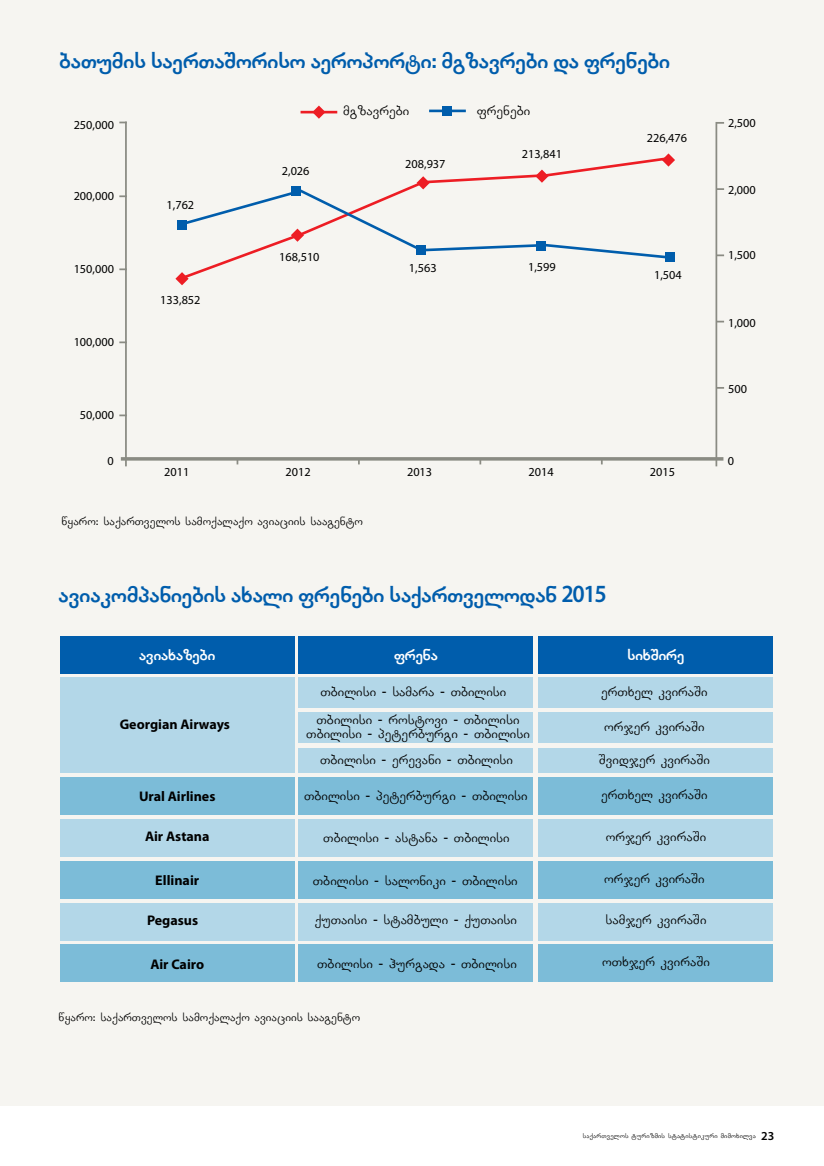
<style>
.page{position:relative;width:824px;height:1166px;background:#fff}
.page>*{position:absolute;margin:0;border:0;box-sizing:border-box;transform-origin:0 0}
.t1{font:700 22.75px "A Kolkhety N";color:#005dac}
.t2{font:700 15.75px "A Kolkhety N";color:#fff}
.t3{font:14px/14px "A Kolkhety N";color:#000;text-align:center}
.t4{font:700 14px "Myriad Pro";color:#000}
.t5{font:12.25px "Myriad Pro";color:#000}
.t6{font:12.25px "A Kolkhety N";color:#000}
.t7{font:7px "A Kolkhety N";letter-spacing:.025em;color:#000}
.s1{font-family:"Myriad Pro";font-weight:600;font-size:12.25px}
</style>
<div class="page">
<div style="left:0;top:0;width:823px;height:1105px;background:#f6f5f1"></div>
<div style="left:298px;top:819px;width:235px;height:37px;background:#b3d7e8"></div>
<div style="left:538px;top:819px;width:235px;height:37px;background:#b3d7e8"></div>
<div style="left:60px;top:819px;width:234px;height:37px;background:#b3d7e8"></div>
<div style="left:298px;top:777px;width:235px;height:37px;background:#7cbcd8"></div>
<div style="left:538px;top:777px;width:235px;height:37px;background:#7cbcd8"></div>
<div style="left:60px;top:777px;width:234px;height:37px;background:#7cbcd8"></div>
<div style="left:298px;top:903px;width:235px;height:37px;background:#b3d7e8"></div>
<div style="left:538px;top:903px;width:235px;height:37px;background:#b3d7e8"></div>
<div style="left:60px;top:903px;width:234px;height:37px;background:#b3d7e8"></div>
<div style="left:298px;top:861px;width:235px;height:37px;background:#7cbcd8"></div>
<div style="left:298px;top:945px;width:235px;height:37px;background:#7cbcd8"></div>
<div style="left:538px;top:861px;width:235px;height:37px;background:#7cbcd8"></div>
<div style="left:538px;top:945px;width:235px;height:37px;background:#7cbcd8"></div>
<div style="left:60px;top:861px;width:234px;height:37px;background:#7cbcd8"></div>
<div style="left:60px;top:945px;width:234px;height:37px;background:#7cbcd8"></div>
<div style="left:298px;top:636px;width:235px;height:37px;background:#005dac"></div>
<div style="left:538px;top:636px;width:235px;height:37px;background:#005dac"></div>
<div style="left:60px;top:636px;width:234px;height:37px;background:#005dac"></div>
<div style="left:298px;top:677px;width:235px;height:31px;background:#b3d7e8"></div>
<div style="left:298px;top:748px;width:235px;height:25px;background:#b3d7e8"></div>
<div style="left:298px;top:712px;width:235px;height:31px;background:#b3d7e8"></div>
<div style="left:538px;top:677px;width:235px;height:31px;background:#b3d7e8"></div>
<div style="left:538px;top:748px;width:235px;height:25px;background:#b3d7e8"></div>
<div style="left:538px;top:712px;width:235px;height:31px;background:#b3d7e8"></div>
<div style="left:60px;top:677px;width:234px;height:96px;background:#b3d7e8"></div>
<svg style="left:312px;top:106px;width:13px;height:13px"></svg>
<hr style="left:300px;top:111px;width:37px;height:2px;background:#ed1d24">
<hr style="left:429px;top:110px;width:37px;height:2px;background:#005dac">
<div style="left:443px;top:106px;width:9px;height:10px;background:#005dac"></div>
<svg style="left:717px;top:122px;width:7px;height:2px"></svg>
<svg style="left:717px;top:188px;width:7px;height:2px"></svg>
<svg style="left:717px;top:254px;width:7px;height:2px"></svg>
<svg style="left:717px;top:387px;width:7px;height:2px"></svg>
<svg style="left:119px;top:195px;width:6px;height:2px"></svg>
<svg style="left:119px;top:268px;width:6px;height:2px"></svg>
<svg style="left:119px;top:341px;width:6px;height:2px"></svg>
<svg style="left:119px;top:414px;width:6px;height:2px"></svg>
<svg style="left:121px;top:457px;width:602px;height:4px;background:#969790"></svg>
<hr style="left:125px;top:122px;width:2px;height:344px;background:#8a8b83">
<hr style="left:715px;top:122px;width:2px;height:344px;background:#8a8b83">
<div style="left:665px;top:253px;width:10px;height:9px;background:#005dac"></div>
<svg style="left:175px;top:272px;width:14px;height:13px"></svg>
<svg style="left:177px;top:153px;width:498px;height:107px"></svg>
<h1 class="t1" style="left:60px;top:50px;width:611px">BATUMIS SAERTASORISO AEROPORTI: MGZAVREBI DA FRENEBI</h1>
<p class="t3" style="left:343px;top:105px;width:67px">MGZAVREBI</p>
<p class="t3" style="left:476px;top:105px;width:55px">FRENEBI</p>
<p class="t5" style="left:74px;top:118px;width:42px">250,000</p>
<p class="t5" style="left:74px;top:189px;width:42px">200,000</p>
<p class="t5" style="left:74px;top:262px;width:42px">150,000</p>
<p class="t5" style="left:74px;top:335px;width:42px">100,000</p>
<p class="t5" style="left:80px;top:408px;width:35px">50,000</p>
<p class="t5" style="left:166px;top:197px;width:29px">1,762</p>
<p class="t5" style="left:160px;top:292px;width:42px">133,852</p>
<p class="t5" style="left:282px;top:163px;width:29px">2,026</p>
<p class="t5" style="left:279px;top:250px;width:42px">168,510</p>
<p class="t5" style="left:405px;top:156px;width:42px">208,937</p>
<p class="t5" style="left:521px;top:146px;width:42px">213,841</p>
<p class="t5" style="left:409px;top:260px;width:29px">1,563</p>
<p class="t5" style="left:528px;top:259px;width:29px">1,599</p>
<p class="t5" style="left:646px;top:131px;width:42px">226,476</p>
<p class="t5" style="left:654px;top:267px;width:29px">1,504</p>
<p class="t5" style="left:728px;top:115px;width:29px">2,500</p>
<p class="t5" style="left:728px;top:182px;width:29px">2,000</p>
<p class="t5" style="left:728px;top:248px;width:29px">1,500</p>
<p class="t5" style="left:728px;top:315px;width:29px">1,000</p>
<p class="t5" style="left:728px;top:381px;width:20px">500</p>
<p class="t5" style="left:107px;top:453px;width:8px">0</p>
<p class="t5" style="left:727px;top:453px;width:8px">0</p>
<p class="t5" style="left:164px;top:465px;width:27px">2011</p>
<p class="t5" style="left:285px;top:465px;width:27px">2012</p>
<p class="t5" style="left:407px;top:465px;width:27px">2013</p>
<p class="t5" style="left:528px;top:465px;width:27px">2014</p>
<p class="t5" style="left:650px;top:465px;width:27px">2015</p>
<p class="t6" style="left:61px;top:515px;width:303px">WYARO: SAQARTVELOS SAMOQALAQO AVIACIIS SAAGENTO</p>
<h1 class="t1" style="left:59px;top:584px;width:549px">AVIAKOMPANIEBIS AXALI FRENEBI SAQARTVELODAN 2015</h1>
<p class="t2" style="left:139px;top:647px;width:77px">AVIAXAZEBI</p>
<p class="t2" style="left:394px;top:647px;width:45px">FRENA</p>
<p class="t2" style="left:627px;top:647px;width:58px">SIXSIRE</p>
<p class="t3" style="left:320px;top:685px;width:187px">TBILISI - SAMARA - TBILISI</p>
<p class="t3" style="left:601px;top:685px;width:108px">ERTXEL KVIRASI</p>
<p class="t4" style="left:120px;top:715px;width:112px">Georgian Airways</p>
<p class="t3" style="left:306px;top:713px;width:225px">TBILISI - ROSTOVI - TBILISI<br>TBILISI - PETERBURGI - TBILISI</p>
<p class="t3" style="left:604px;top:720px;width:102px">ORJER KVIRASI</p>
<p class="t3" style="left:320px;top:754px;width:194px">TBILISI - EREVANI - TBILISI</p>
<p class="t3" style="left:599px;top:753px;width:112px">SVIDJER KVIRASI</p>
<p class="t4" style="left:139px;top:787px;width:78px">Ural Airlines</p>
<p class="t3" style="left:304px;top:790px;width:225px">TBILISI - PETERBURGI - TBILISI</p>
<p class="t4" style="left:145px;top:827px;width:66px">Air Astana</p>
<p class="t3" style="left:323px;top:831px;width:188px">TBILISI - ASTANA - TBILISI</p>
<p class="t3" style="left:601px;top:788px;width:108px">ERTXEL KVIRASI</p>
<p class="t3" style="left:605px;top:830px;width:102px">ORJER KVIRASI</p>
<p class="t4" style="left:155px;top:871px;width:45px">Ellinair</p>
<p class="t3" style="left:313px;top:874px;width:206px">TBILISI - SALONIKI - TBILISI</p>
<p class="t3" style="left:604px;top:872px;width:102px">ORJER KVIRASI</p>
<p class="t4" style="left:147px;top:911px;width:53px">Pegasus</p>
<p class="t3" style="left:315px;top:913px;width:203px">QUTAISI - STAMBULI - QUTAISI</p>
<p class="t3" style="left:605px;top:913px;width:102px">SAMJER KVIRASI</p>
<p class="t4" style="left:150px;top:955px;width:55px">Air Cairo</p>
<p class="t3" style="left:317px;top:957px;width:201px">TBILISI - HURGADA - TBILISI</p>
<p class="t3" style="left:602px;top:955px;width:109px">OTXJER KVIRASI</p>
<p class="t6" style="left:59px;top:1010px;width:303px">WYARO: SAQARTVELOS SAMOQALAQO AVIACIIS SAAGENTO</p>
<p class="t7" style="left:582px;top:1132px;width:193px">SAQARTVELOS TURIZMIS STATISTIKURI MIMOXILVA <span class="s1">23</span></p>
</div>
